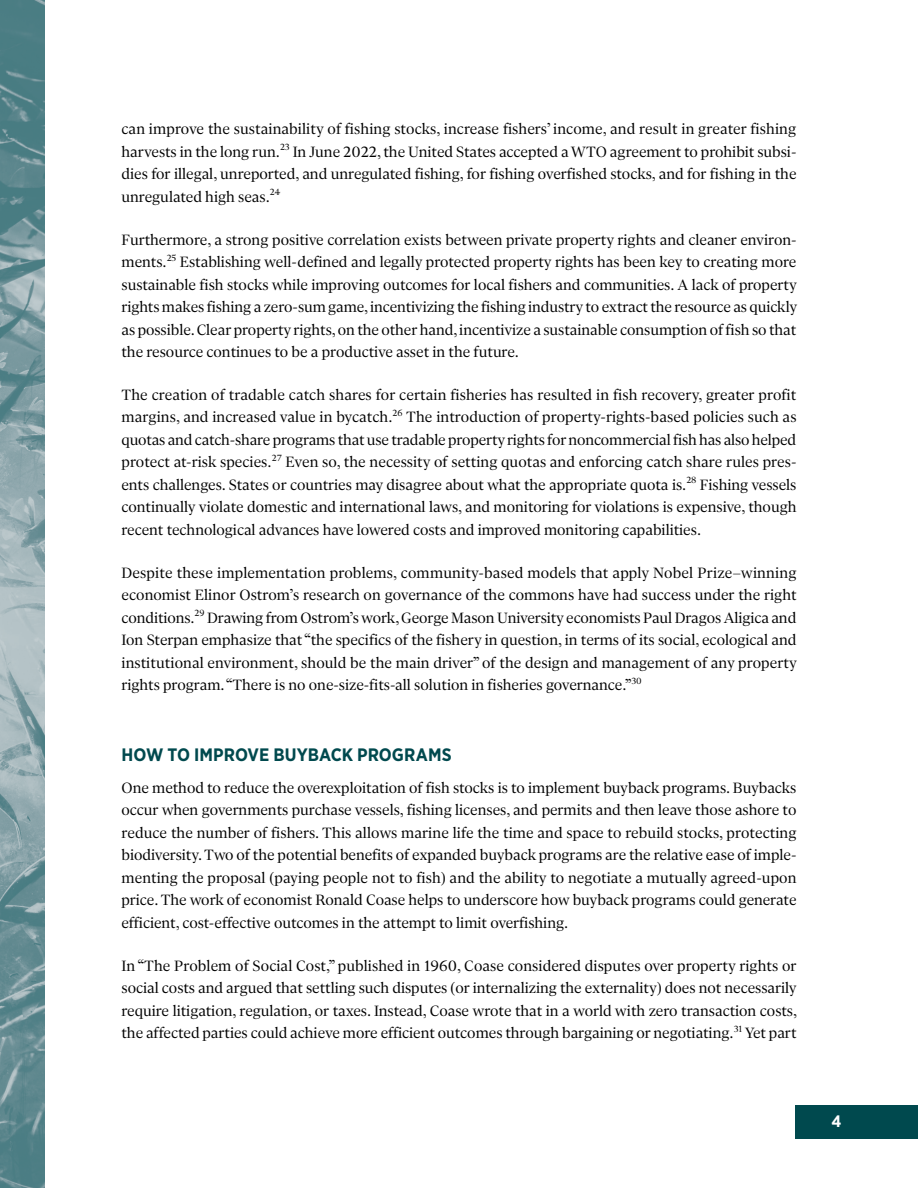
<style>
.page{position:relative;width:918px;height:1188px;background:#fff}
.page>*{position:absolute;margin:0;border:0;box-sizing:border-box;transform-origin:0 0}
.header_level_1{font:700 18px "Gotham Narrow";color:#00494e}
.body{font:16.5px/22.5px "Gliko Modern S";color:#000;text-align:justify}
.t1{font:700 16.5px "Gotham Narrow";color:#fff}
</style>
<div class="page">
<div style="left:796px;top:1105px;width:122px;height:33px;background:#00494e"></div>
<img style="left:0;top:0;width:45px;height:1188px">
<p class="body" style="left:122px;top:118px;width:677px">can improve the sustainability of fishing stocks, increase fishers’ income, and result in greater fishing harvests in the long run.<sup>23</sup> In June 2022, the United States accepted a WTO agreement to prohibit subsi&shy;dies for illegal, unreported, and unregulated fishing, for fishing overfished stocks, and for fishing in the unregulated high seas.<sup>24</sup></p>
<p class="body" style="left:122px;top:228px;width:677px">Furthermore, a strong positive correlation exists between private property rights and cleaner environ&shy;ments.<sup>25</sup> Establishing well-defined and legally protected property rights has been key to creating more sustainable fish stocks while improving outcomes for local fishers and communities. A lack of property rights makes fishing a zero-sum game, incentivizing the fishing industry to extract the resource as quickly as possible. Clear property rights, on the other hand, incentivize a sustainable consumption of fish so that the resource continues to be a productive asset in the future.</p>
<p class="body" style="left:122px;top:383px;width:677px">The creation of tradable catch shares for certain fisheries has resulted in fish recovery, greater profit margins, and increased value in bycatch.<sup>26</sup> The introduction of property-rights-based policies such as quotas and catch-share programs that use tradable property rights for noncommercial fish has also helped protect at-risk species.<sup>27</sup> Even so, the necessity of setting quotas and enforcing catch share rules pres&shy;ents challenges. States or countries may disagree about what the appropriate quota is.<sup>28</sup> Fishing vessels continually violate domestic and international laws, and monitoring for violations is expensive, though recent technological advances have lowered costs and improved monitoring capabilities.</p>
<p class="body" style="left:122px;top:561px;width:677px">Despite these implementation problems, community-based models that apply Nobel Prize–winning economist Elinor Ostrom’s research on governance of the commons have had success under the right conditions.<sup>29</sup> Drawing from Ostrom’s work, George Mason University economists Paul Dragos Aligica and Ion Sterpan emphasize that “the specifics of the fishery in question, in terms of its social, ecological and institutional environment, should be the main driver” of the design and management of any property rights program. “There is no one-size-fits-all solution in fisheries governance.”<sup>30</sup></p>
<p class="header_level_1" style="left:122px;top:744px;width:332px">HOW TO IMPROVE BUYBACK PROGRAMS</p>
<p class="body" style="left:122px;top:776px;width:677px">One method to reduce the overexploitation of fish stocks is to implement buyback programs. Buybacks occur when governments purchase vessels, fishing licenses, and permits and then leave those ashore to reduce the number of fishers. This allows marine life the time and space to rebuild stocks, protecting biodiversity. Two of the potential benefits of expanded buyback programs are the relative ease of imple&shy;menting the proposal (paying people not to fish) and the ability to negotiate a mutually agreed-upon price. The work of economist Ronald Coase helps to underscore how buyback programs could generate efficient, cost-effective outcomes in the attempt to limit overfishing.</p>
<p class="body" style="left:122px;top:954px;width:677px">In “The Problem of Social Cost,” published in 1960, Coase considered disputes over property rights or social costs and argued that settling such disputes (or internalizing the externality) does not necessarily require litigation, regulation, or taxes. Instead, Coase wrote that in a world with zero transaction costs, the affected parties could achieve more efficient outcomes through bargaining or negotiating.<sup>31</sup> Yet part</p>
<p class="t1" style="left:832px;top:1111px;width:11px">4</p>
</div>
